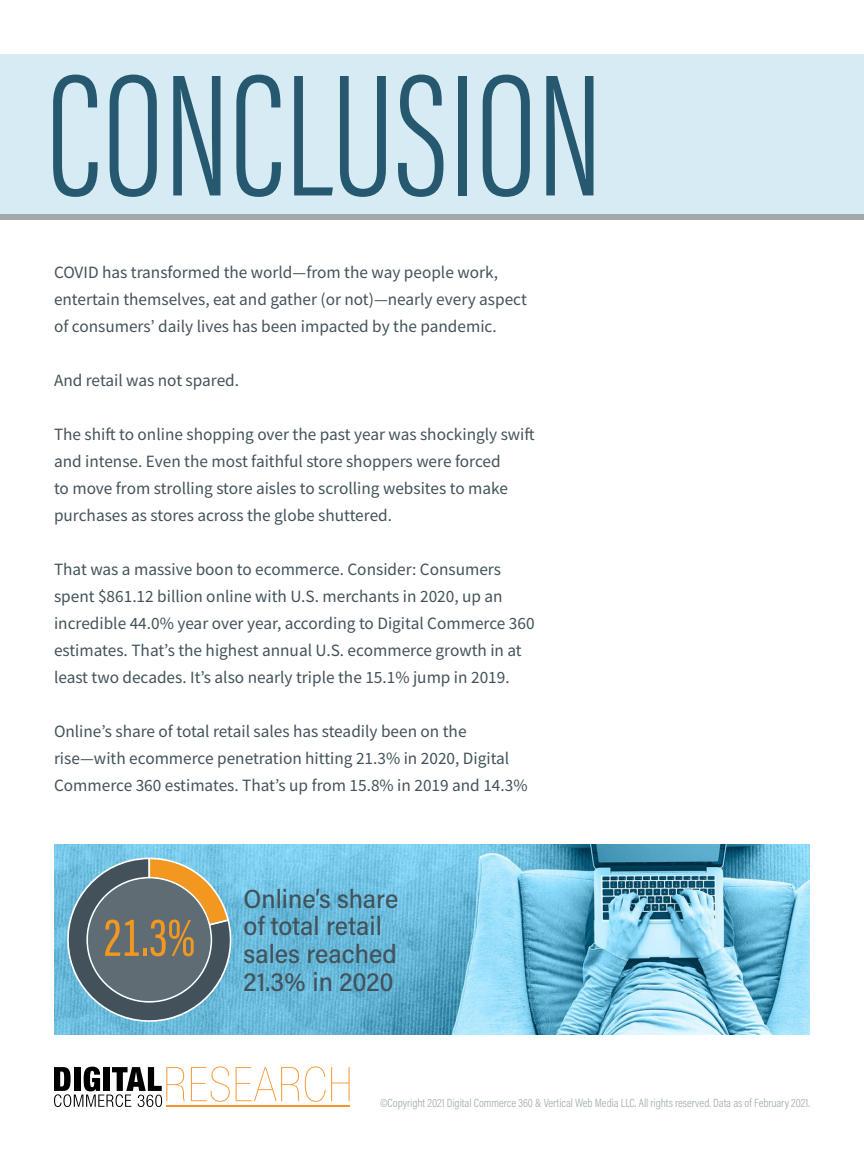
<style>
.page{position:relative;width:864px;height:1161px;background:#fff}
.page>*{position:absolute;margin:0;border:0;box-sizing:border-box;transform-origin:0 0}
.t1{font:300 178.8px "Acumin Pro Extra Cond";letter-spacing:.005em;color:#265970}
.t2{font:500 55.2px "Acumin Pro Extra Cond";color:#f29820}
.t3{font:500 26.25px/27.9px "Acumin Pro Semi Cond";color:#43525a}
.t4{font:17.25px/27px "Source Sans Pro";color:#43525a}
.t5{font:300 12px "Acumin Pro Cond";letter-spacing:-.005em;color:#a1a9ac}
</style>
<div class="page">
<img style="left:54px;top:844px;width:756px;height:191px">
<svg style="left:60px;top:857px;width:179px;height:172px;background:#769ba4"></svg>
<svg style="left:54px;top:1067px;width:131px;height:40px"></svg>
<svg style="left:191px;top:1067px;width:39px;height:35px"></svg>
<svg style="left:236px;top:1067px;width:114px;height:35px"></svg>
<hr style="left:166px;top:1105px;width:184px;height:2px;background:#f79227">
<div style="left:0;top:60px;width:864px;height:160px;background:linear-gradient(to right,#a1a9ac,#a1a9ac)"></div>
<div style="left:0;top:54px;width:864px;height:159px;background:#d6ebf3"></div>
<div style="left:88px;top:879px;width:123px;height:122px;background:#5f6c73;border-radius:50%"></div>
<h1 class="t1" style="left:46px;top:29px;width:558px">CONCLUSION</h1>
<p class="t4" style="left:54px;top:258px;width:474px">COVID has transformed the world—from the way people work, entertain themselves, eat and gather (or not)—nearly every aspect of consumers’ daily lives has been impacted by the pandemic.</p>
<p class="t4" style="left:54px;top:366px;width:187px">And retail was not spared.</p>
<p class="t4" style="left:54px;top:420px;width:482px">The shift to online shopping over the past year was shockingly swift and intense. Even the most faithful store shoppers were forced<br>to move from strolling store aisles to scrolling websites to make purchases as stores across the globe shuttered.</p>
<p class="t4" style="left:54px;top:555px;width:482px">That was a massive boon to ecommerce. Consider: Consumers spent $861.12 billion online with U.S. merchants in 2020, up an incredible 44.0% year over year, according to Digital Commerce 360 estimates. That’s the highest annual U.S. ecommerce growth in at least two decades. It’s also nearly triple the 15.1% jump in 2019.</p>
<p class="t4" style="left:54px;top:717px;width:475px">Online’s share of total retail sales has steadily been on the rise—with ecommerce penetration hitting 21.3% in 2020, Digital<br>Commerce 360 estimates. That’s up from 15.8% in 2019 and 14.3%</p>
<h2 class="t2" style="left:103px;top:904px;width:93px">21.3%</h2>
<h3 class="t3" style="left:244px;top:883px;width:156px">Online’s share of total retail sales reached<br>21.3% in 2020</h3>
<p class="t5" style="left:380px;top:1095px;width:431px">©Copyright 2021 Digital Commerce 360 &amp; Vertical Web Media LLC. All rights reserved. Data as of February 2021.</p>
</div>
